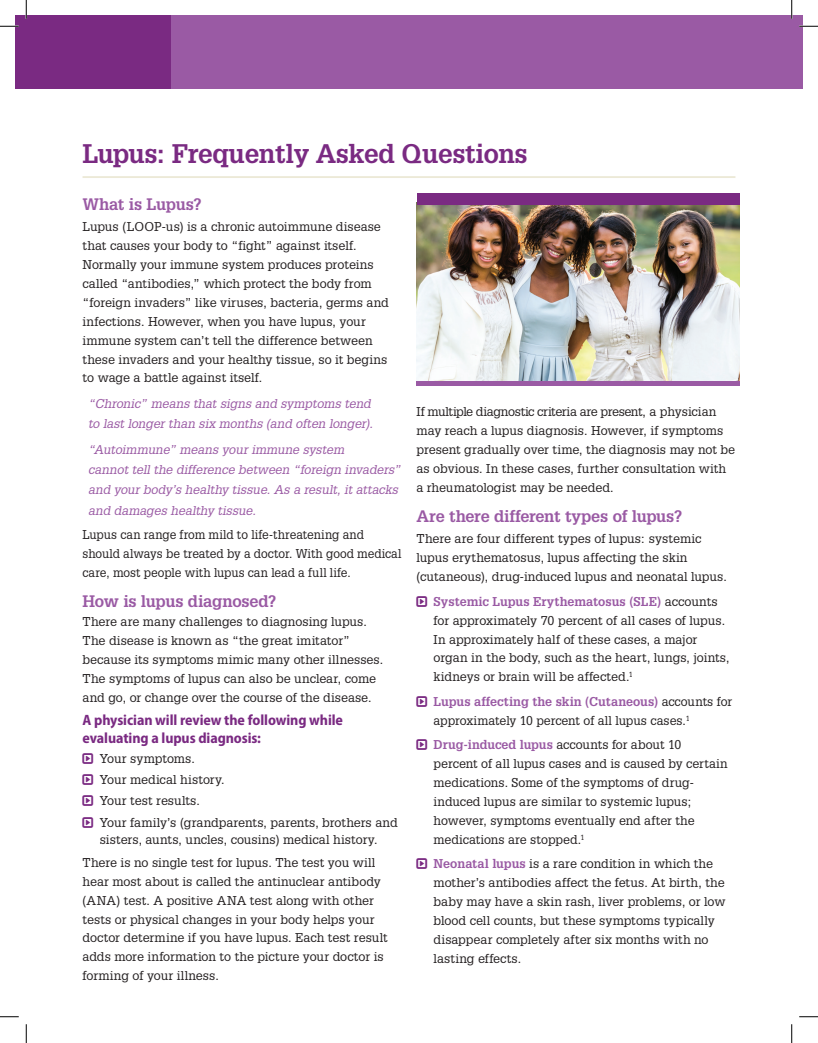
<style>
.page{position:relative;width:818px;height:1043px;background:#fff}
.page>*{position:absolute;margin:0;border:0;box-sizing:border-box;transform-origin:0 0}
.t1{font:700 26.25px "Glypha";letter-spacing:-.015em;color:#7a2a82}
.t2{font:700 16.25px "Glypha";letter-spacing:-.015em;color:#9a5aa4}
.t3{font:700 semi-condensed 15px/17.6px "Myriad Pro";letter-spacing:-.005em;color:#7a2a82}
.t4{font:12.5px/18.9px "Glypha";color:#231f20}
.t5{font:italic 12.5px/20.1px "Glypha";letter-spacing:-.005em;color:#9a5aa4}
.t6{font:12.5px/18.9px "Glypha";color:#231f20;scale:.95 1}
.s1{font-weight:700;color:#9a5aa4}
</style>
<div class="page">
<hr style="left:82px;top:176px;width:653px;height:2px;background:#ece9d7">
<div style="left:15px;top:15px;width:156px;height:73px;background:#7a2a82"></div>
<div style="left:171px;top:15px;width:631px;height:73px;background:#9a5aa4"></div>
<img style="left:416px;top:205px;width:323px;height:176px">
<hr style="left:416px;top:381px;width:323px;height:4px;background:#9a5aa4">
<div style="left:416px;top:193px;width:323px;height:12px;background:#7a2a82"></div>
<svg style="left:0;top:25px;width:19px;height:2px"></svg>
<svg style="left:799px;top:25px;width:19px;height:2px"></svg>
<svg style="left:0;top:1016px;width:19px;height:1px"></svg>
<svg style="left:799px;top:1016px;width:19px;height:1px"></svg>
<svg style="left:25px;top:0;width:2px;height:19px"></svg>
<svg style="left:25px;top:1024px;width:2px;height:18px"></svg>
<svg style="left:791px;top:0;width:1px;height:19px"></svg>
<svg style="left:791px;top:1024px;width:1px;height:18px"></svg>
<h1 class="t1" style="left:82px;top:137px;width:446px">Lupus: Frequently Asked Questions</h1>
<h2 class="t2" style="left:82px;top:194px;width:121px">What is Lupus?</h2>
<p class="t4" style="left:82px;top:217px;width:308px">Lupus (LOOP-us) is a chronic autoimmune disease that causes your body to “fight” against itself.<br>Normally your immune system produces proteins called “antibodies,” which protect the body from “foreign invaders” like viruses, bacteria, germs and infections. However, when you have lupus, your immune system can’t tell the difference between these invaders and your healthy tissue, so it begins to wage a battle against itself.</p>
<p class="t5" style="left:88px;top:393px;width:286px">“Chronic” means that signs and symptoms tend to last longer than six months (and often longer).</p>
<p class="t5" style="left:88px;top:439px;width:314px">“Autoimmune” means your immune system<br>cannot tell the difference between “foreign invaders” and your body’s healthy tissue. As a result, it attacks and damages healthy tissue.</p>
<p class="t6" style="left:82px;top:525px;width:337px">Lupus can range from mild to life-threatening and should always be treated by a doctor. With good medical care, most people with lupus can lead a full life.</p>
<h2 class="t2" style="left:82px;top:591px;width:195px">How is lupus diagnosed?</h2>
<p class="t4" style="left:82px;top:612px;width:302px">There are many challenges to diagnosing lupus.<br>The disease is known as “the great imitator” because its symptoms mimic many other illnesses.<br>The symptoms of lupus can also be unclear, come and go, or change over the course of the disease.</p>
<p class="t3" style="left:82px;top:710px;width:262px">A physician will review the following while evaluating a lupus diagnosis:</p>
<p class="t4" style="left:100px;top:747px;width:299px;line-height:21.2px">Your symptoms.<br>Your medical history.<br>Your test results.<br>Your family’s (grandparents, parents, brothers and</p>
<p class="t4" style="left:82px;top:828px;width:296px;line-height:22.5px;text-align:right">sisters, aunts, uncles, cousins) medical history.<br>There is no single test for lupus. The test you will</p>
<p class="t4" style="left:82px;top:871px;width:307px">hear most about is called the antinuclear antibody (ANA) test. A positive ANA test along with other tests or physical changes in your body helps your doctor determine if you have lupus. Each test result adds more information to the picture your doctor is forming of your illness.</p>
<p class="t4" style="left:416px;top:402px;width:320px">If multiple diagnostic criteria are present, a physician may reach a lupus diagnosis. However, if symptoms present gradually over time, the diagnosis may not be as obvious. In these cases, further consultation with a rheumatologist may be needed.</p>
<h2 class="t2" style="left:416px;top:505px;width:267px">Are there different types of lupus?</h2>
<p class="t4" style="left:416px;top:529px;width:312px">There are four different types of lupus: systemic lupus erythematosus, lupus affecting the skin (cutaneous), drug-induced lupus and neonatal lupus.</p>
<p class="t4" style="left:433px;top:591px;width:297px"><span class="s1">Systemic Lupus Erythematosus (SLE)</span> accounts for approximately 70 percent of all cases of lupus.<br>In approximately half of these cases, a major organ in the body, such as the heart, lungs, joints, kidneys or brain will be affected.<sup>1</sup></p>
<p class="t4" style="left:433px;top:691px;width:300px"><span class="s1">Lupus affecting the skin (Cutaneous)</span> accounts for approximately 10 percent of all lupus cases.<sup>1</sup></p>
<p class="t4" style="left:433px;top:735px;width:295px"><span class="s1">Drug-induced lupus</span> accounts for about 10 percent of all lupus cases and is caused by certain medications. Some of the symptoms of drug&shy;induced lupus are similar to systemic lupus; however, symptoms eventually end after the medications are stopped.<sup>1</sup></p>
<p class="t4" style="left:433px;top:854px;width:293px"><span class="s1">Neonatal lupus</span> is a rare condition in which the mother’s antibodies affect the fetus. At birth, the baby may have a skin rash, liver problems, or low blood cell counts, but these symptoms typically disappear completely after six months with no lasting effects.</p>
</div>
